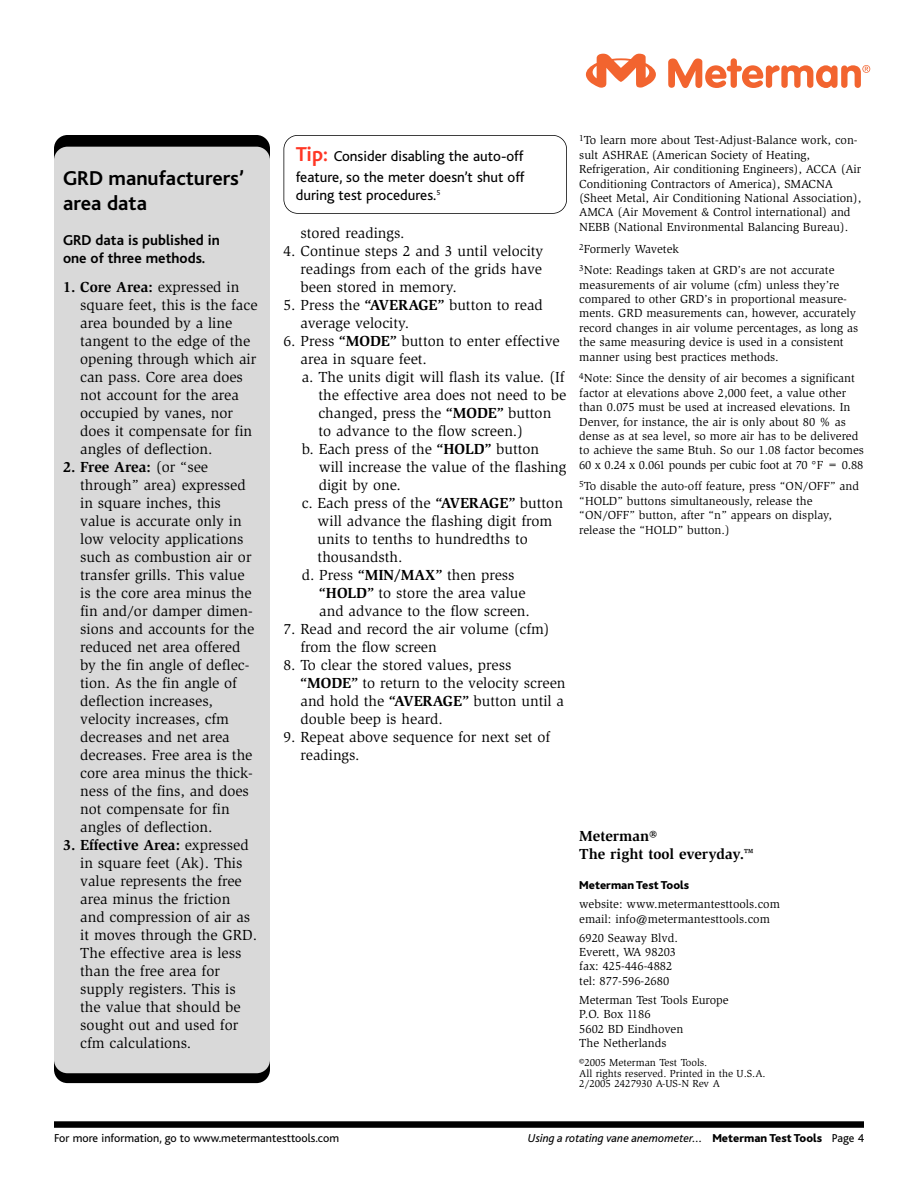
<style>
.page{position:relative;width:918px;height:1188px;background:#fff}
.page>*{position:absolute;margin:0;border:0;box-sizing:border-box;transform-origin:0 0}
.t1{font:700 21px/25.2px "Bliss";color:#000}
.t2{font:15px/18px "Slimbach";color:#000}
.t3{font:15px/21px "Bliss";color:#000}
.t4{font:700 15px/18.1px "Bliss";color:#000}
.t5{font:700 15px/18px "Slimbach";color:#000}
.t6{font:12px/14.4px "Slimbach";color:#000}
.t7{font:italic 12px "Bliss";color:#000}
.t8{font:12px "Bliss";color:#000}
.t9{font:800 12px "Bliss";color:#000}
.t10{font:10.5px/10.5px "Slimbach";color:#000}
.s1{font-weight:700}
.s2{font-weight:700;font-size:21px;color:#ff3725}
.s3{font-weight:800;font-style:normal}
.s4{font-style:normal}
</style>
<div class="page">
<svg style="left:668px;top:58px;width:202px;height:30px"></svg>
<svg style="left:586px;top:54px;width:70px;height:34px"></svg>
<div style="left:55px;top:1122px;width:808px;height:5px;background:#000"></div>
<div style="left:54px;top:1121px;width:810px;height:7px;border:2px solid #000"></div>
<div style="left:54px;top:135px;width:216px;height:948px;background:#000;border-radius:14px"></div>
<div style="left:54px;top:147px;width:216px;height:926px;background:#d9d9d9;border-radius:14px"></div>
<div style="left:284px;top:135px;width:283px;height:79px;border:2px solid #000;border-radius:14px"></div>
<h1 class="t1" style="left:63px;top:168px;width:182px">GRD manufacturers’ area data</h1>
<p class="t4" style="left:63px;top:232px;width:158px">GRD data is published in one of three methods.</p>
<p class="t2" style="left:80px;top:279px;width:179px;text-indent:-17px"><span class="s1">1. Core Area:</span> expressed in square feet, this is the face area bounded by a line tangent to the edge of the opening through which air can pass. Core area does not account for the area occupied by vanes, nor does it compensate for fin angles of deflection.</p>
<p class="t2" style="left:80px;top:459px;width:176px;text-indent:-17px"><span class="s1">2. Free Area:</span> (or “see through” area) expressed in square inches, this value is accurate only in low velocity applications such as combustion air or transfer grills. This value is the core area minus the fin and/or damper dimen&shy;sions and accounts for the reduced net area offered by the fin angle of deflec&shy;tion. As the fin angle of deflection increases, velocity increases, cfm decreases and net area decreases. Free area is the core area minus the thick&shy;ness of the fins, and does not compensate for fin angles of deflection.</p>
<p class="t2" style="left:80px;top:837px;width:179px;text-indent:-17px"><span class="s1">3. Effective Area:</span> expressed in square feet (Ak). This value represents the free area minus the friction and compression of air as it moves through the GRD.<br>The effective area is less than the free area for supply registers. This is the value that should be sought out and used for cfm calculations.</p>
<p class="t3" style="left:296px;top:147px;width:230px"><span class="s2">Tip:</span> Consider disabling the auto-off feature, so the meter doesn’t shut off</p>
<p class="t3" style="left:296px;top:186px;width:146px">during test procedures.<sup>5</sup></p>
<p class="t2" style="left:301px;top:225px;width:106px">stored readings.</p>
<p class="t2" style="left:301px;top:243px;width:244px;text-align:justify;text-indent:-17px">4. Continue steps 2 and 3 until velocity readings from each of the grids have been stored in memory.</p>
<p class="t2" style="left:301px;top:297px;width:244px;text-indent:-17px">5. Press the <span class="s1">“AVERAGE”</span> button to read average velocity.</p>
<p class="t2" style="left:284px;top:333px;width:278px">6. Press <span class="s1">“MODE”</span> button to enter effective</p>
<p class="t2" style="left:301px;top:351px;width:128px">area in square feet.</p>
<p class="t2" style="left:302px;top:369px;width:264px">a. The units digit will flash its value. (If</p>
<p class="t2" style="left:318px;top:387px;width:249px">the effective area does not need to be</p>
<p class="t2" style="left:318px;top:405px;width:234px">changed, press the <span class="s1">“MODE”</span> button</p>
<p class="t2" style="left:318px;top:423px;width:206px">to advance to the flow screen.)</p>
<p class="t2" style="left:302px;top:441px;width:239px">b. Each press of the <span class="s1">“HOLD”</span> button</p>
<p class="t2" style="left:319px;top:459px;width:249px">will increase the value of the flashing</p>
<p class="t2" style="left:319px;top:477px;width:84px">digit by one.</p>
<p class="t2" style="left:302px;top:495px;width:263px">c. Each press of the <span class="s1">“AVERAGE”</span> button</p>
<p class="t2" style="left:318px;top:513px;width:236px">will advance the flashing digit from</p>
<p class="t2" style="left:318px;top:531px;width:212px">units to tenths to hundredths to</p>
<p class="t2" style="left:318px;top:549px;width:86px">thousandsth.</p>
<p class="t2" style="left:302px;top:567px;width:214px">d. Press <span class="s1">“MIN/MAX”</span> then press</p>
<p class="t2" style="left:319px;top:585px;width:208px"><span class="s1">“HOLD”</span> to store the area value</p>
<p class="t2" style="left:319px;top:603px;width:212px">and advance to the flow screen.</p>
<p class="t2" style="left:301px;top:621px;width:251px;text-indent:-17px">7. Read and record the air volume (cfm) from the flow screen</p>
<p class="t2" style="left:301px;top:657px;width:266px;text-indent:-17px">8. To clear the stored values, press <span class="s1">“MODE”</span> to return to the velocity screen and hold the <span class="s1">“AVERAGE”</span> button until a double beep is heard.</p>
<p class="t2" style="left:301px;top:729px;width:251px;text-indent:-17px">9. Repeat above sequence for next set of readings.</p>
<p class="t6" style="left:579px;top:134px;width:284px"><sup>1</sup>To learn more about Test-Adjust-Balance work, con&shy;sult ASHRAE (American Society of Heating, Refrigeration, Air conditioning Engineers), ACCA (Air Conditioning Contractors of America), SMACNA (Sheet Metal, Air Conditioning National Association), AMCA (Air Movement &amp; Control international) and NEBB (National Environmental Balancing Bureau).</p>
<p class="t6" style="left:579px;top:239px;width:257px;line-height:21.8px"><sup>2</sup>Formerly Wavetek<br><sup>3</sup>Note: Readings taken at GRD’s are not accurate</p>
<p class="t6" style="left:579px;top:278px;width:280px">measurements of air volume (cfm) unless they’re compared to other GRD’s in proportional measure&shy;ments. GRD measurements can, however, accurately record changes in air volume percentages, as long as the same measuring device is used in a consistent manner using best practices methods.</p>
<p class="t6" style="left:579px;top:372px;width:286px"><sup>4</sup>Note: Since the density of air becomes a significant factor at elevations above 2,000 feet, a value other than 0.075 must be used at increased elevations. In Denver, for instance, the air is only about 80 % as dense as at sea level, so more air has to be delivered to achieve the same Btuh. So our 1.08 factor becomes 60 x 0.24 x 0.061 pounds per cubic foot at 70 °F = 0.88</p>
<p class="t6" style="left:579px;top:480px;width:281px"><sup>5</sup>To disable the auto-off feature, press “ON/OFF” and “HOLD” buttons simultaneously, release the “ON/OFF” button, after “n” appears on display, release the “HOLD” button.)</p>
<p class="t5" style="left:579px;top:828px;width:176px">Meterman®<br>The right tool everyday.™</p>
<p class="t9" style="left:579px;top:881px;width:111px">Meterman Test Tools</p>
<p class="t6" style="left:579px;top:898px;width:202px">website: www.metermantesttools.com email: info@metermantesttools.com</p>
<p class="t6" style="left:579px;top:931px;width:100px">6920 Seaway Blvd.<br>Everett, WA 98203 fax: 425-446-4882 tel: 877-596-2680</p>
<p class="t6" style="left:579px;top:993px;width:151px">Meterman Test Tools Europe<br>P.O. Box 1186<br>5602 BD Eindhoven<br>The Netherlands</p>
<p class="t10" style="left:579px;top:1058px;width:188px">©2005 Meterman Test Tools.<br>All rights reserved. Printed in the U.S.A.<br>2/2005 2427930 A-US-N Rev A</p>
<p class="t8" style="left:54px;top:1134px;width:287px">For more information, go to www.metermantesttools.com</p>
<p class="t7" style="left:528px;top:1134px;width:338px">Using a rotating vane anemometer... <span class="s3">Meterman Test Tools</span> <span class="s4">Page 4</span></p>
</div>
